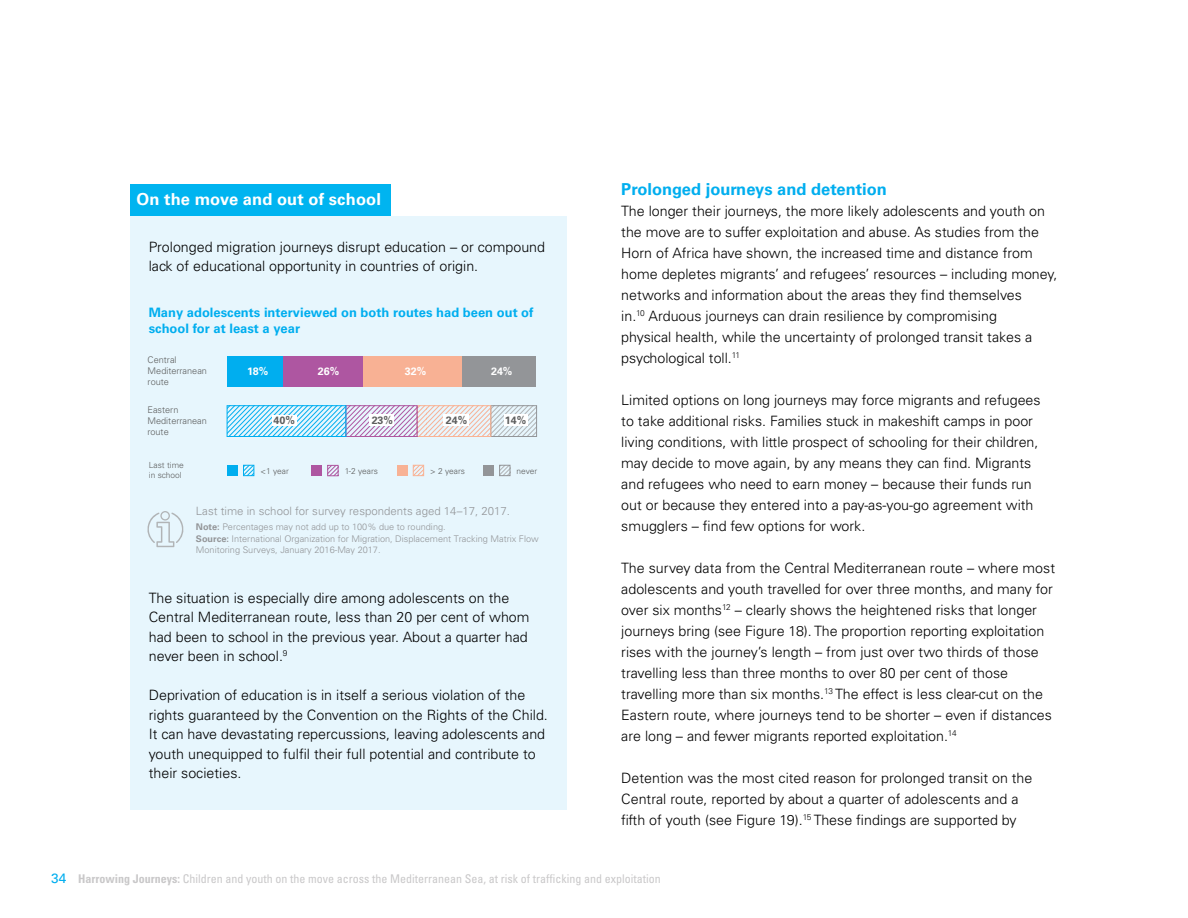
<style>
.page{position:relative;width:1188px;height:918px;background:#fff}
.page>*{position:absolute;margin:0;border:0;box-sizing:border-box;transform-origin:0 0}
.t1{font:700 16.5px "Univers LT Std";color:#00aeef}
.t2{font:700 16.5px "Univers LT Std";letter-spacing:.005em;color:#fff}
.t3{font:300 14.25px/21px "Univers LT Std";color:#000}
.t4{font:700 12.9px/15.6px "Univers LT Std";color:#00aeef}
.t5{font:condensed 12px "Univers LT Std";color:#c9c8c9}
.t6{font:300 11.4px "Univers LT Std";color:#939598}
.t7{font:700 10.65px "Univers LT Std";letter-spacing:-.005em;color:#fff}
.t8{font:700 10.65px "Univers LT Std";letter-spacing:-.005em;color:#5d5e5e}
.t9{font:300 9.15px/11.2px "Univers LT Std";color:#939598}
.t10{font:300 9.15px/10.9px "Univers LT Std";color:#5d5e5e}
.t11{font:300 8.4px/10.1px "Univers LT Std";color:#5d5e5e}
.s1{font-weight:700}
.s2{font-stretch:normal;font-size:13.5px;color:#00aeef}
</style>
<div class="page">
<div style="left:130px;top:184px;width:262px;height:32px;background:#00b4f0"></div>
<div style="left:130px;top:216px;width:437px;height:594px;background:#e7f6fd"></div>
<svg style="left:493px;top:407px;width:42px;height:28px"></svg>
<div style="left:491px;top:405px;width:46px;height:32px;border:1px solid #939598"></div>
<svg style="left:419px;top:407px;width:70px;height:28px"></svg>
<div style="left:417px;top:405px;width:74px;height:32px;border:1px solid #fab394"></div>
<svg style="left:348px;top:407px;width:67px;height:28px"></svg>
<div style="left:346px;top:405px;width:71px;height:32px;border:1px solid #af589f"></div>
<svg style="left:229px;top:407px;width:115px;height:28px"></svg>
<div style="left:227px;top:405px;width:119px;height:32px;border:1px solid #00aeef"></div>
<div style="left:462px;top:356px;width:74px;height:31px;background:#939598"></div>
<div style="left:362px;top:356px;width:100px;height:31px;background:#f8b194"></div>
<div style="left:282px;top:356px;width:80px;height:31px;background:#ae56a1"></div>
<svg style="left:329px;top:467px;width:7px;height:7px"></svg>
<div style="left:327px;top:465px;width:11px;height:11px;border:1px solid #af589f"></div>
<svg style="left:415px;top:467px;width:7px;height:7px"></svg>
<div style="left:413px;top:465px;width:11px;height:11px;border:1px solid #fab394"></div>
<svg style="left:245px;top:467px;width:7px;height:7px"></svg>
<div style="left:243px;top:465px;width:11px;height:11px;border:1px solid #00aeef"></div>
<div style="left:311px;top:465px;width:11px;height:11px;background:#ae56a1"></div>
<div style="left:397px;top:465px;width:10px;height:11px;background:#f8b295"></div>
<svg style="left:501px;top:467px;width:7px;height:7px"></svg>
<div style="left:499px;top:465px;width:11px;height:11px;border:1px solid #939598"></div>
<div style="left:483px;top:465px;width:11px;height:11px;background:#939598"></div>
<div style="left:227px;top:465px;width:10px;height:11px;background:#00aeef"></div>
<div style="left:272px;top:415px;width:25px;height:11px;background:#fff"></div>
<div style="left:370px;top:415px;width:24px;height:11px;background:#fff"></div>
<div style="left:444px;top:415px;width:25px;height:11px;background:#fff"></div>
<div style="left:504px;top:415px;width:24px;height:11px;background:#fff"></div>
<div style="left:227px;top:356px;width:55px;height:31px;background:#00aeef"></div>
<svg style="left:147px;top:511px;width:37px;height:36px"></svg>
<p class="t2" style="left:137px;top:190px;width:246px">On the move and out of school</p>
<p class="t3" style="left:149px;top:237px;width:398px;line-height:19.5px">Prolonged migration journeys disrupt education – or compound lack of educational opportunity in countries of origin.</p>
<p class="t4" style="left:149px;top:305px;width:386px">Many adolescents interviewed on both routes had been out of school for at least a year</p>
<p class="t10" style="left:148px;top:354px;width:61px">Central<br>Mediterranean route</p>
<p class="t10" style="left:147px;top:404px;width:61px">Eastern<br>Mediterranean route</p>
<p class="t7" style="left:247px;top:365px;width:23px">18%</p>
<p class="t7" style="left:318px;top:365px;width:23px">26%</p>
<p class="t7" style="left:405px;top:365px;width:23px">32%</p>
<p class="t7" style="left:491px;top:365px;width:23px">24%</p>
<p class="t8" style="left:274px;top:414px;width:23px">40%</p>
<p class="t8" style="left:372px;top:414px;width:23px">23%</p>
<p class="t8" style="left:446px;top:414px;width:23px">24%</p>
<p class="t8" style="left:505px;top:414px;width:23px">14%</p>
<p class="t11" style="left:149px;top:460px;width:36px">Last time in school</p>
<p class="t11" style="left:430px;top:466px;width:36px">&gt; 2 years</p>
<p class="t11" style="left:517px;top:466px;width:22px">never</p>
<p class="t11" style="left:261px;top:466px;width:30px">&lt;1 year</p>
<p class="t11" style="left:345px;top:466px;width:35px">1-2 years</p>
<p class="t6" style="left:196px;top:504px;width:316px">Last time in school for survey respondents aged 14–17, 2017.</p>
<p class="t9" style="left:196px;top:522px;width:344px"><span class="s1">Note:</span> Percentages may not add up to 100% due to rounding.<br><span class="s1">Source:</span> International Organization for Migration, Displacement Tracking Matrix Flow<br>Monitoring Surveys, January 2016-May 2017.</p>
<p class="t3" style="left:149px;top:588px;width:382px;line-height:19.5px">The situation is especially dire among adolescents on the Central Mediterranean route, less than 20 per cent of whom had been to school in the previous year. About a quarter had never been in school.<sup>9</sup></p>
<p class="t3" style="left:149px;top:685px;width:401px;line-height:19.5px">Deprivation of education is in itself a serious violation of the rights guaranteed by the Convention on the Rights of the Child.<br>It can have devastating repercussions, leaving adolescents and youth unequipped to fulfil their full potential and contribute to their societies.</p>
<p class="t1" style="left:621px;top:179px;width:267px">Prolonged journeys and detention</p>
<p class="t3" style="left:621px;top:200px;width:438px">The longer their journeys, the more likely adolescents and youth on the move are to suffer exploitation and abuse. As studies from the Horn of Africa have shown, the increased time and distance from home depletes migrants’ and refugees’ resources – including money, networks and information about the areas they find themselves<br>in.<sup>10</sup> Arduous journeys can drain resilience by compromising<br>physical health, while the uncertainty of prolonged transit takes a psychological toll.<sup>11</sup></p>
<p class="t3" style="left:621px;top:389px;width:421px">Limited options on long journeys may force migrants and refugees to take additional risks. Families stuck in makeshift camps in poor living conditions, with little prospect of schooling for their children, may decide to move again, by any means they can find. Migrants and refugees who need to earn money – because their funds run out or because they entered into a pay-as-you-go agreement with smugglers – find few options for work.</p>
<p class="t3" style="left:621px;top:557px;width:435px">The survey data from the Central Mediterranean route – where most adolescents and youth travelled for over three months, and many for over six months<sup>12</sup> – clearly shows the heightened risks that longer journeys bring (see Figure 18). The proportion reporting exploitation rises with the journey’s length – from just over two thirds of those travelling less than three months to over 80 per cent of those travelling more than six months.<sup>13</sup> The effect is less clear-cut on the Eastern route, where journeys tend to be shorter – even if distances are long – and fewer migrants reported exploitation.<sup>14</sup></p>
<p class="t3" style="left:621px;top:767px;width:413px">Detention was the most cited reason for prolonged transit on the<br>Central route, reported by about a quarter of adolescents and a fifth of youth (see Figure 19).<sup>15</sup> These findings are supported by</p>
<p class="t5" style="left:51px;top:871px;width:611px"><span class="s2">34</span> <span class="s1">Harrowing Journeys:</span> Children and youth on the move across the Mediterranean Sea, at risk of trafficking and exploitation</p>
</div>
